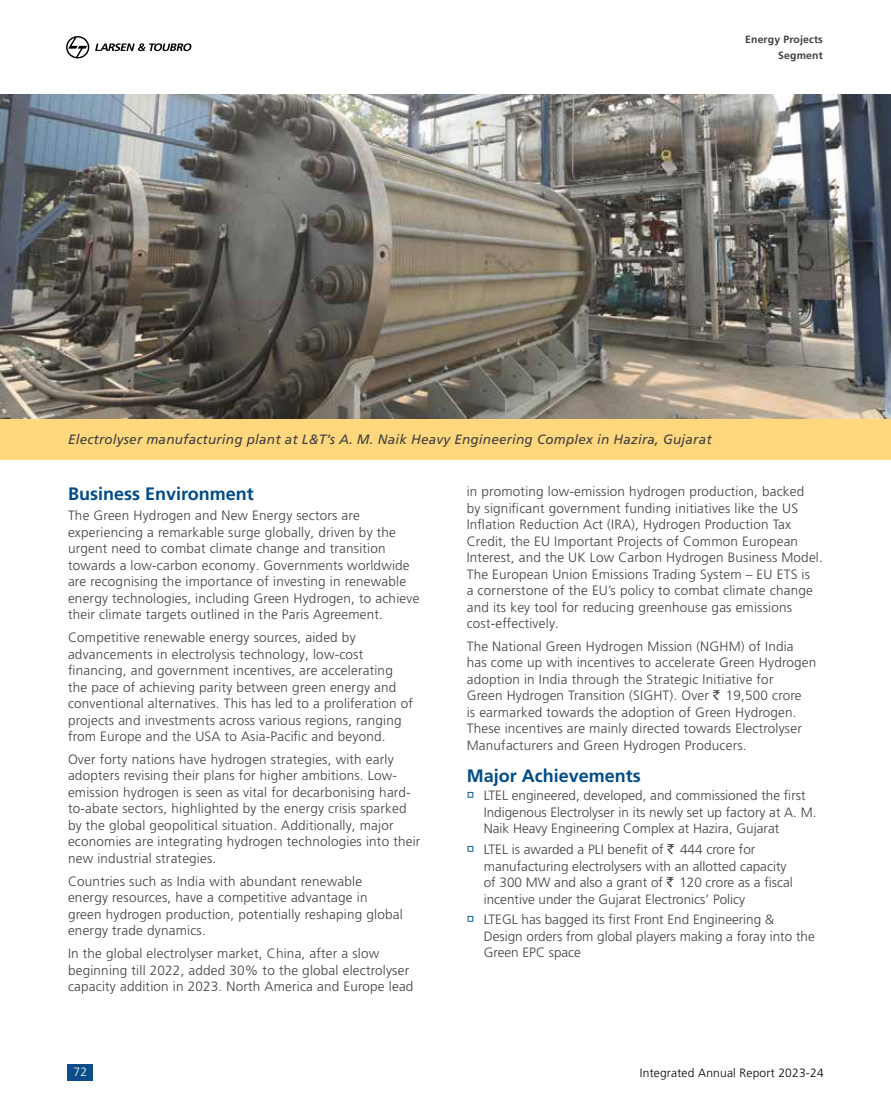
<style>
.page{position:relative;width:891px;height:1107px;background:#fff}
.page>*{position:absolute;margin:0;border:0;box-sizing:border-box;transform-origin:0 0}
.t1{font:700 18px "Frutiger LT Pro";color:#004b88}
.t2{font:300 13.5px/16.5px "Frutiger LT Pro";letter-spacing:.015em;color:#414042}
.t3{font:italic 13.5px "Frutiger LT Pro";letter-spacing:.015em;color:#414042}
.t4{font:300 12px "Frutiger LT Pro";letter-spacing:.015em;color:#000}
.t5{font:300 12px "Frutiger LT Pro";color:#fff}
.t6{font:700 10.5px/16.5px "Frutiger LT Pro";letter-spacing:.015em;color:#414042;text-align:right}
.s1{color:#005691}
</style>
<div class="page">
<div style="left:0;top:419px;width:891px;height:41px;background:#ffd77d"></div>
<svg style="left:66px;top:36px;width:23px;height:22px"></svg>
<svg style="left:95px;top:43px;width:96px;height:8px"></svg>
<div style="left:68px;top:1064px;width:25px;height:16px;background:#0c4d89"></div>
<img style="left:0;top:94px;width:890px;height:325px">
<p class="t6" style="left:745px;top:31px;width:79px">Energy Projects<br>Segment</p>
<p class="t3" style="left:68px;top:431px;width:645px">Electrolyser manufacturing plant at L&amp;T’s A. M. Naik Heavy Engineering Complex in Hazira, Gujarat</p>
<h1 class="t1" style="left:68px;top:483px;width:187px">Business Environment</h1>
<p class="t2" style="left:68px;top:507px;width:353px">The Green Hydrogen and New Energy sectors are experiencing a remarkable surge globally, driven by the urgent need to combat climate change and transition towards a low-carbon economy. Governments worldwide are recognising the importance of investing in renewable energy technologies, including Green Hydrogen, to achieve their climate targets outlined in the Paris Agreement.</p>
<p class="t2" style="left:68px;top:629px;width:346px">Competitive renewable energy sources, aided by advancements in electrolysis technology, low-cost financing, and government incentives, are accelerating the pace of achieving parity between green energy and conventional alternatives. This has led to a proliferation of projects and investments across various regions, ranging from Europe and the USA to Asia-Pacific and beyond.</p>
<p class="t2" style="left:68px;top:751px;width:354px">Over forty nations have hydrogen strategies, with early adopters revising their plans for higher ambitions. Low&shy;emission hydrogen is seen as vital for decarbonising hard&shy;to-abate sectors, highlighted by the energy crisis sparked by the global geopolitical situation. Additionally, major economies are integrating hydrogen technologies into their new industrial strategies.</p>
<p class="t2" style="left:68px;top:873px;width:336px">Countries such as India with abundant renewable energy resources, have a competitive advantage in green hydrogen production, potentially reshaping global energy trade dynamics.</p>
<p class="t2" style="left:68px;top:945px;width:347px">In the global electrolyser market, China, after a slow beginning till 2022, added 30% to the global electrolyser capacity addition in 2023. North America and Europe lead</p>
<p class="t2" style="left:467px;top:483px;width:358px">in promoting low-emission hydrogen production, backed<br>by significant government funding initiatives like the US Inflation Reduction Act (IRA), Hydrogen Production Tax Credit, the EU Important Projects of Common European Interest, and the UK Low Carbon Hydrogen Business Model.<br>The European Union Emissions Trading System – EU ETS is<br>a cornerstone of the EU’s policy to combat climate change and its key tool for reducing greenhouse gas emissions cost-effectively.</p>
<p class="t2" style="left:467px;top:638px;width:351px">The National Green Hydrogen Mission (NGHM) of India has come up with incentives to accelerate Green Hydrogen adoption in India through the Strategic Initiative for<br>Green Hydrogen Transition (SIGHT). Over 19,500 crore<br>is earmarked towards the adoption of Green Hydrogen.<br>These incentives are mainly directed towards Electrolyser Manufacturers and Green Hydrogen Producers.</p>
<h1 class="t1" style="left:467px;top:765px;width:176px">Major Achievements</h1>
<p class="t2" style="left:484px;top:787px;width:334px;text-indent:-17px"><span class="s1">→</span> LTEL engineered, developed, and commissioned the first<br>Indigenous Electrolyser in its newly set up factory at A. M.<br>Naik Heavy Engineering Complex at Hazira, Gujarat</p>
<p class="t2" style="left:484px;top:841px;width:311px;text-indent:-17px"><span class="s1">→</span> LTEL is awarded a PLI benefit of 444 crore for manufacturing electrolysers with an allotted capacity of 300 MW and also a grant of 120 crore as a fiscal incentive under the Gujarat Electronics’ Policy</p>
<p class="t2" style="left:484px;top:911px;width:333px;text-indent:-17px"><span class="s1">→</span> LTEGL has bagged its first Front End Engineering &amp;<br>Design orders from global players making a foray into the<br>Green EPC space</p>
<p class="t5" style="left:74px;top:1065px;width:15px">72</p>
<p class="t4" style="left:640px;top:1066px;width:185px">Integrated Annual Report 2023-24</p>
</div>
